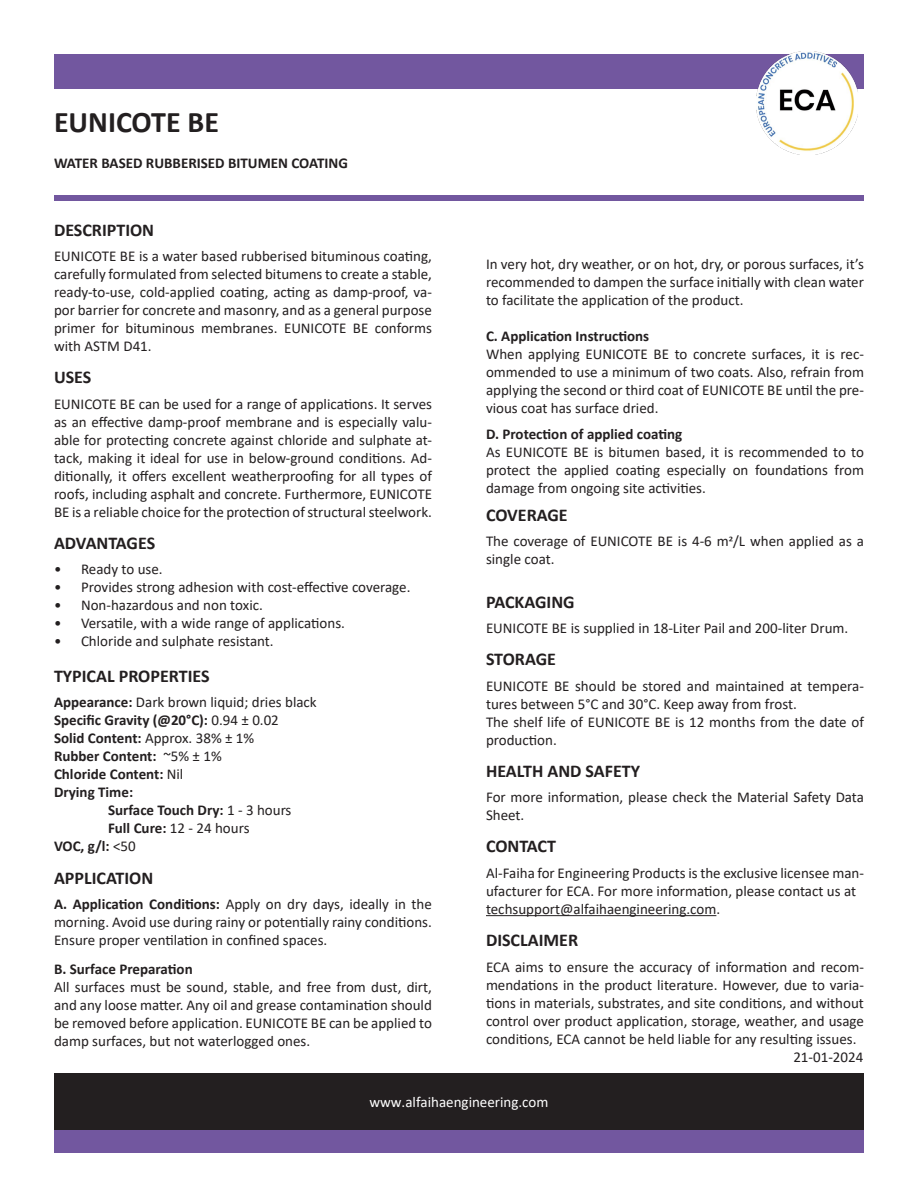
<style>
.page{position:relative;width:918px;height:1188px;background:#fff}
.page>*{position:absolute;margin:0;border:0;box-sizing:border-box;transform-origin:0 0}
.t1{font:700 30px "Calibri";color:#231f20}
.t2{font:700 18px "Calibri";color:#231f20}
.Calibri{font:15px/18px "Calibri";color:#231f20;text-align:justify}
.Calibri-2{font:700 15px "Calibri";color:#231f20}
.t3{font:15px "Calibri";color:#fff}
.s1{font-weight:700}
.s2{font-weight:400}
</style>
<div class="page">
<hr style="left:486px;top:915px;width:230px;height:1px;background:#231f20">
<div style="left:54px;top:54px;width:810px;height:34px;background:#72579f"></div>
<div style="left:54px;top:195px;width:810px;height:5px;background:#72579f"></div>
<div style="left:54px;top:1130px;width:810px;height:23px;background:#72579f"></div>
<img style="left:756px;top:52px;width:103px;height:102px">
<div style="left:54px;top:1073px;width:810px;height:57px;background:#231f20"></div>
<p class="t1" style="left:54px;top:100px;width:167px">EUNICOTE BE</p>
<p class="Calibri-2" style="left:54px;top:152px;width:295px">WATER BASED RUBBERISED BITUMEN COATING</p>
<p class="t2" style="left:54px;top:217px;width:102px">DESCRIPTION</p>
<p class="Calibri" style="left:54px;top:247px;width:380px">EUNICOTE BE is a water based rubberised bituminous coating, carefully formulated from selected bitumens to create a stable, ready-to-use, cold-applied coating, acting as damp-proof, va&shy;por barrier for concrete and masonry, and as a general purpose primer for bituminous membranes. EUNICOTE BE conforms with ASTM D41.</p>
<p class="t2" style="left:54px;top:364px;width:39px">USES</p>
<p class="Calibri" style="left:54px;top:394px;width:380px">EUNICOTE BE can be used for a range of applications. It serves as an effective damp-proof membrane and is especially valu&shy;able for protecting concrete against chloride and sulphate at&shy;tack, making it ideal for use in below-ground conditions. Ad&shy;ditionally, it offers excellent weatherproofing for all types of roofs, including asphalt and concrete. Furthermore, EUNICOTE BE is a reliable choice for the protection of structural steelwork.</p>
<p class="t2" style="left:54px;top:530px;width:103px">ADVANTAGES</p>
<p class="Calibri" style="left:54px;top:560px;width:110px">• Ready to use.</p>
<p class="Calibri" style="left:54px;top:578px;width:358px">• Provides strong adhesion with cost-effective coverage.</p>
<p class="Calibri" style="left:54px;top:596px;width:210px">• Non-hazardous and non toxic.</p>
<p class="Calibri" style="left:54px;top:614px;width:292px">• Versatile, with a wide range of applications.</p>
<p class="Calibri" style="left:54px;top:632px;width:221px">• Chloride and sulphate resistant.</p>
<p class="t2" style="left:54px;top:663px;width:157px">TYPICAL PROPERTIES</p>
<p class="Calibri" style="left:54px;top:693px;width:264px"><span class="s1">Appearance:</span> Dark brown liquid; dries black</p>
<p class="Calibri-2" style="left:54px;top:710px;width:226px">Specific Gravity (@20°C): <span class="s2">0.94 ± 0.02</span></p>
<p class="Calibri-2" style="left:54px;top:728px;width:202px">Solid Content: <span class="s2">Approx. 38% ± 1%</span></p>
<p class="Calibri-2" style="left:54px;top:746px;width:169px">Rubber Content: <span class="s2">~5% ± 1%</span></p>
<p class="Calibri-2" style="left:54px;top:764px;width:131px">Chloride Content: <span class="s2">Nil</span></p>
<p class="Calibri-2" style="left:54px;top:782px;width:81px">Drying Time:</p>
<p class="Calibri-2" style="left:108px;top:800px;width:185px">Surface Touch Dry: <span class="s2">1 - 3 hours</span></p>
<p class="Calibri" style="left:108px;top:819px;width:143px"><span class="s1">Full Cure:</span> 12 - 24 hours</p>
<p class="Calibri-2" style="left:54px;top:836px;width:83px">VOC, g/l: <span class="s2">&lt;50</span></p>
<p class="t2" style="left:54px;top:865px;width:101px">APPLICATION</p>
<p class="Calibri" style="left:54px;top:895px;width:379px"><span class="s1">A. Application Conditions:</span> Apply on dry days, ideally in the morning. Avoid use during rainy or potentially rainy conditions.<br>Ensure proper ventilation in confined spaces.</p>
<p class="Calibri-2" style="left:54px;top:958px;width:140px">B. Surface Preparation</p>
<p class="Calibri" style="left:54px;top:977px;width:380px">All surfaces must be sound, stable, and free from dust, dirt, and any loose matter. Any oil and grease contamination should be removed before application. EUNICOTE BE can be applied to damp surfaces, but not waterlogged ones.</p>
<p class="Calibri" style="left:486px;top:255px;width:380px">In very hot, dry weather, or on hot, dry, or porous surfaces, it’s recommended to dampen the surface initially with clean water to facilitate the application of the product.</p>
<p class="Calibri-2" style="left:486px;top:326px;width:165px">C. Application Instructions</p>
<p class="Calibri" style="left:486px;top:345px;width:379px">When applying EUNICOTE BE to concrete surfaces, it is rec&shy;ommended to use a minimum of two coats. Also, refrain from applying the second or third coat of EUNICOTE BE until the pre&shy;vious coat has surface dried.</p>
<p class="Calibri-2" style="left:486px;top:423px;width:198px">D. Protection of applied coating</p>
<p class="Calibri" style="left:486px;top:442px;width:380px">As EUNICOTE BE is bitumen based, it is recommended to to protect the applied coating especially on foundations from damage from ongoing site activities.</p>
<p class="t2" style="left:486px;top:502px;width:83px">COVERAGE</p>
<p class="Calibri" style="left:486px;top:532px;width:379px">The coverage of EUNICOTE BE is 4-6 m2/L when applied as a single coat.</p>
<p class="t2" style="left:486px;top:589px;width:90px">PACKAGING</p>
<p class="Calibri" style="left:486px;top:619px;width:364px">EUNICOTE BE is supplied in 18-Liter Pail and 200-liter Drum.</p>
<p class="t2" style="left:486px;top:647px;width:72px">STORAGE</p>
<p class="Calibri" style="left:486px;top:676px;width:379px">EUNICOTE BE should be stored and maintained at tempera&shy;tures between 5°C and 30°C. Keep away from frost.</p>
<p class="Calibri" style="left:486px;top:712px;width:379px">The shelf life of EUNICOTE BE is 12 months from the date of production.</p>
<p class="t2" style="left:486px;top:758px;width:156px">HEALTH AND SAFETY</p>
<p class="Calibri" style="left:486px;top:788px;width:379px">For more information, please check the Material Safety Data<br>Sheet.</p>
<p class="t2" style="left:486px;top:834px;width:72px">CONTACT</p>
<p class="Calibri" style="left:486px;top:864px;width:379px">Al-Faiha for Engineering Products is the exclusive licensee man&shy;ufacturer for ECA. For more information, please contact us at</p>
<p class="Calibri" style="left:486px;top:900px;width:236px">techsupport@alfaihaengineering.com.</p>
<p class="t2" style="left:486px;top:927px;width:94px">DISCLAIMER</p>
<p class="Calibri" style="left:486px;top:957px;width:380px">ECA aims to ensure the accuracy of information and recom&shy;mendations in the product literature. However, due to varia&shy;tions in materials, substrates, and site conditions, and without control over product application, storage, weather, and usage conditions, ECA cannot be held liable for any resulting issues.</p>
<p class="Calibri" style="left:793px;top:1047px;width:72px">21-01-2024</p>
<p class="t3" style="left:369px;top:1092px;width:181px">www.alfaihaengineering.com</p>
</div>
